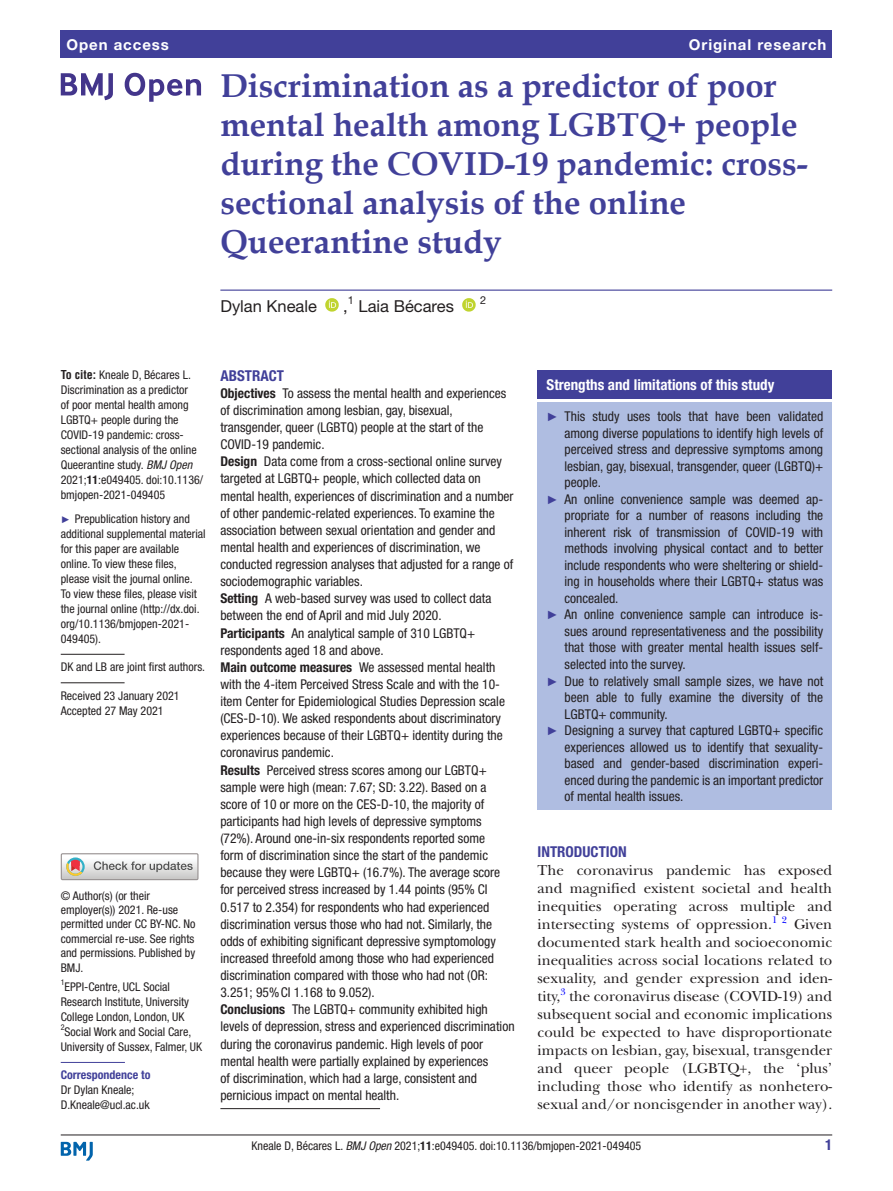
<style>
.page{position:relative;width:893px;height:1191px;background:#fff}
.page>*{position:absolute;margin:0;border:0;box-sizing:border-box;transform-origin:0 0}
.t1{font:700 33px/39px "Book Antiqua";color:#414099}
.t2{font:16.5px "Helvetica Neue LT Std";color:#231f20}
.t3{font:15px/18px "New Baskerville";color:#231f20;text-align:justify}
.t4{font:700 condensed 15px "Helvetica Neue LT Std";color:#fff}
.t5{font:700 15px "Helvetica Neue LT Std";letter-spacing:.065em;color:#fff}
.t6{font:700 condensed 15px "Helvetica Neue LT Std";color:#414099}
.t7{font:condensed 13.5px/17.1px "Helvetica Neue LT Std";color:#231f20}
.t8{font:condensed 12px/15px "Helvetica Neue LT Std";color:#231f20}
.t9{font:700 condensed 12px "Helvetica Neue LT Std";color:#414099}
.t10{font:10.95px "Helvetica Neue LT Std";color:#231f20}
.t11{font:9.9px "New Baskerville";color:#00f}
.t12{font:condensed 7.95px "Helvetica Neue LT Std";color:#231f20}
.s1{font-family:"Helvetica LT Std";font-weight:700}
.s2{font-style:italic}
.s3{font-weight:700}
.s4{font-family:"Arial";font-stretch:normal;font-size:9.75px;color:#414099}
.s5{font-family:"Arial";font-stretch:normal;font-size:12px;color:#414099}
</style>
<div class="page">
<hr style="left:61px;top:1134px;width:771px;height:1px;background:#231f20">
<svg style="left:61px;top:1141px;width:32px;height:19px"></svg>
<div style="left:61px;top:31px;width:771px;height:27px;background:#414099"></div>
<hr style="left:220px;top:289px;width:612px;height:2px;background:#414099">
<svg style="left:325px;top:298px;width:14px;height:14px"></svg>
<svg style="left:462px;top:298px;width:14px;height:14px"></svg>
<hr style="left:61px;top:654px;width:64px;height:1px;background:#231f20">
<hr style="left:61px;top:682px;width:64px;height:1px;background:#231f20">
<hr style="left:61px;top:1062px;width:64px;height:1px;background:#414099">
<svg style="left:61px;top:73px;width:52px;height:27px"></svg>
<svg style="left:125px;top:73px;width:76px;height:29px"></svg>
<div style="left:61px;top:853px;width:138px;height:27px;border:1px solid #969090"></div>
<svg style="left:61px;top:853px;width:137px;height:26px"></svg>
<hr style="left:220px;top:1108px;width:160px;height:1px;background:#231f20">
<div style="left:538px;top:370px;width:294px;height:29px;background:#414099"></div>
<div style="left:538px;top:403px;width:294px;height:407px;background:#afbde1"></div>
<p class="t5" style="left:66px;top:35px;width:104px">Open access</p>
<p class="t5" style="left:689px;top:35px;width:139px">Original research</p>
<h1 class="t1" style="left:220px;top:66px;width:589px">Discrimination as a predictor of poor mental health among LGBTQ+ people during the COVID-19 pandemic: cross&shy;sectional analysis of the online<br>Queerantine study</h1>
<p class="t2" style="left:220px;top:296px;width:98px">Dylan Kneale</p>
<p class="t2" style="left:343px;top:296px;width:6px">,</p>
<p class="t10" style="left:348px;top:294px;width:8px">1</p>
<p class="t2" style="left:359px;top:296px;width:97px">Laia Bécares</p>
<p class="t10" style="left:480px;top:294px;width:8px">2</p>
<p class="t8" style="left:61px;top:367px;width:144px"><span class="s1">To cite:</span> Kneale D, Bécares L.<br>Discrimination as a predictor<br>of poor mental health among<br>LGBTQ+ people during the<br>COVID-19 pandemic: cross&shy;sectional analysis of the online<br>Queerantine study. <span class="s2">BMJ Open<br></span>2021;<span class="s3">11</span>:e049405. doi:10.1136/ bmjopen-2021-049405</p>
<p class="t8" style="left:61px;top:511px;width:146px"><span class="s4">►</span> Prepublication history and additional supplemental material for this paper are available online. To view these files, please visit the journal online.<br>To view these files, please visit the journal online (http://dx.doi. org/10.1136/bmjopen-2021-<br>049405).</p>
<p class="t8" style="left:61px;top:659px;width:146px">DK and LB are joint first authors.</p>
<p class="t8" style="left:61px;top:688px;width:120px">Received 23 January 2021<br>Accepted 27 May 2021</p>
<p class="t8" style="left:61px;top:888px;width:136px;line-height:14.4px">© Author(s) (or their employer(s)) 2021. Re-use permitted under CC BY-NC. No commercial re-use. See rights and permissions. Published by<br>BMJ.</p>
<p class="t12" style="left:61px;top:978px;width:5px">1</p>
<p class="t8" style="left:61px;top:979px;width:143px;text-indent:4px">EPPI-Centre, UCL Social<br>Research Institute, University<br>College London, London, UK<br><sup>2</sup>Social Work and Social Care,<br>University of Sussex, Falmer, UK</p>
<p class="t9" style="left:61px;top:1067px;width:91px">Correspondence to</p>
<p class="t8" style="left:61px;top:1082px;width:91px">Dr Dylan Kneale;<br>D.Kneale@ucl.ac.uk</p>
<p class="t6" style="left:220px;top:366px;width:65px">ABSTRACT</p>
<p class="t7" style="left:220px;top:384px;width:296px"><span class="s3">Objectives</span> To assess the mental health and experiences of discrimination among lesbian, gay, bisexual, transgender, queer (LGBTQ) people at the start of the COVID-19 pandemic.<br><span class="s3">Design</span> Data come from a cross-sectional online survey targeted at LGBTQ+ people, which collected data on mental health, experiences of discrimination and a number of other pandemic-related experiences. To examine the association between sexual orientation and gender and mental health and experiences of discrimination, we conducted regression analyses that adjusted for a range of sociodemographic variables.<br><span class="s3">Setting</span> A web-based survey was used to collect data between the end of April and mid July 2020.<br><span class="s3">Participants</span> An analytical sample of 310 LGBTQ+ respondents aged 18 and above.<br><span class="s3">Main outcome measures</span> We assessed mental health with the 4-item Perceived Stress Scale and with the 10- item Center for Epidemiological Studies Depression scale (CES-D-10). We asked respondents about discriminatory experiences because of their LGBTQ+ identity during the coronavirus pandemic.<br><span class="s3">Results</span> Perceived stress scores among our LGBTQ+ sample were high (mean: 7.67; SD: 3.22). Based on a score of 10 or more on the CES-D-10, the majority of participants had high levels of depressive symptoms (72%). Around one-in-six respondents reported some<br>form of discrimination since the start of the pandemic because they were LGBTQ+ (16.7%). The average score for perceived stress increased by 1.44 points (95% CI 0.517 to 2.354) for respondents who had experienced discrimination versus those who had not. Similarly, the odds of exhibiting significant depressive symptomology increased threefold among those who had experienced discrimination compared with those who had not (OR:<br>3.251; 95%CI 1.168 to 9.052).<br><span class="s3">Conclusions</span> The LGBTQ+ community exhibited high levels of depression, stress and experienced discrimination during the coronavirus pandemic. High levels of poor mental health were partially explained by experiences<br>of discrimination, which had a large, consistent and pernicious impact on mental health.</p>
<p class="t4" style="left:547px;top:375px;width:229px">Strengths and limitations of this study</p>
<p class="t7" style="left:547px;top:408px;width:278px"><span class="s5">►</span> This study uses tools that have been validated</p>
<p class="t7" style="left:565px;top:424px;width:260px">among diverse populations to identify high levels of</p>
<p class="t7" style="left:565px;top:441px;width:260px">perceived stress and depressive symptoms among</p>
<p class="t7" style="left:565px;top:457px;width:260px">lesbian, gay, bisexual, transgender, queer (LGBTQ)+</p>
<p class="t7" style="left:565px;top:474px;width:38px">people.</p>
<p class="t7" style="left:547px;top:490px;width:278px"><span class="s5">►</span> An online convenience sample was deemed ap-</p>
<p class="t7" style="left:565px;top:507px;width:260px">propriate for a number of reasons including the</p>
<p class="t7" style="left:565px;top:523px;width:260px">inherent risk of transmission of COVID-19 with</p>
<p class="t7" style="left:565px;top:540px;width:260px">methods involving physical contact and to better</p>
<p class="t7" style="left:565px;top:556px;width:260px">include respondents who were sheltering or shield-</p>
<p class="t7" style="left:565px;top:573px;width:260px">ing in households where their LGBTQ+ status was</p>
<p class="t7" style="left:565px;top:589px;width:55px">concealed.</p>
<p class="t7" style="left:547px;top:606px;width:278px"><span class="s5">►</span> An online convenience sample can introduce is-</p>
<p class="t7" style="left:565px;top:622px;width:260px">sues around representativeness and the possibility</p>
<p class="t7" style="left:565px;top:639px;width:260px">that those with greater mental health issues self-</p>
<p class="t7" style="left:565px;top:655px;width:123px">selected into the survey.</p>
<p class="t7" style="left:547px;top:672px;width:278px"><span class="s5">►</span> Due to relatively small sample sizes, we have not</p>
<p class="t7" style="left:565px;top:688px;width:260px">been able to fully examine the diversity of the</p>
<p class="t7" style="left:565px;top:705px;width:105px">LGBTQ+ community.</p>
<p class="t7" style="left:547px;top:721px;width:278px"><span class="s5">►</span> Designing a survey that captured LGBTQ+ specific</p>
<p class="t7" style="left:565px;top:738px;width:260px">experiences allowed us to identify that sexuality-</p>
<p class="t7" style="left:565px;top:754px;width:260px">based and gender-based discrimination experi-</p>
<p class="t7" style="left:565px;top:771px;width:260px">enced during the pandemic is an important predictor</p>
<p class="t7" style="left:565px;top:787px;width:120px">of mental health issues.</p>
<p class="t6" style="left:538px;top:843px;width:91px">INTRODUCTION</p>
<p class="t3" style="left:538px;top:861px;width:296px">The coronavirus pandemic has exposed and magnified existent societal and health inequities operating across multiple and intersecting systems of oppression.</p>
<p class="t11" style="left:772px;top:913px;width:16px">1 2</p>
<p class="t3" style="left:538px;top:915px;width:296px;text-indent:257px">Given documented stark health and socioeconomic inequalities across social locations related to sexuality, and gender expression and iden&shy;tity,</p>
<p class="t11" style="left:560px;top:985px;width:7px">3</p>
<p class="t3" style="left:538px;top:987px;width:296px;text-indent:31px">the coronavirus disease (COVID-19) and subsequent social and economic implications could be expected to have disproportionate impacts on lesbian, gay, bisexual, transgender and queer people (LGBTQ+, the ‘plus’ including those who identify as nonhetero&shy;sexual and/or noncisgender in another way).</p>
<p class="t8" style="left:252px;top:1137px;width:391px">Kneale D, Bécares L. <span class="s2">BMJ Open</span> 2021;<span class="s3">11</span>:e049405. doi:10.1136/bmjopen-2021-049405</p>
<p class="t6" style="left:825px;top:1135px;width:9px">1</p>
</div>
